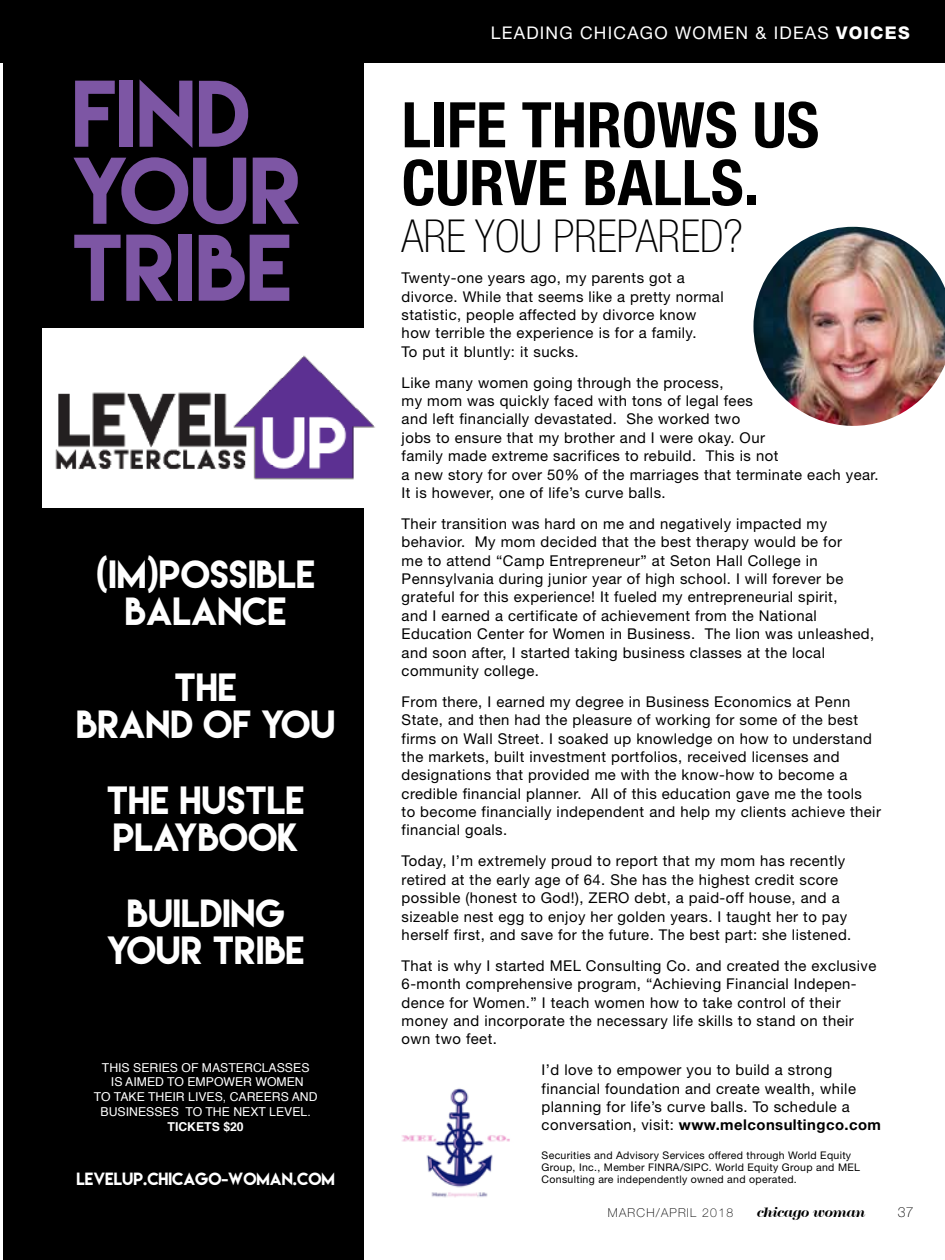
<style>
.page{position:relative;width:945px;height:1260px;background:#fff}
.page>*{position:absolute;margin:0;border:0;box-sizing:border-box;transform-origin:0 0}
.t1{font:84px/77px "Lemon Milk";color:#7d56a4}
.t2{font:700 condensed 63px/57.8px "Helvetica Neue";color:#000}
.t3{font:100 condensed 45.5px "Helvetica Neue";color:#000}
.t4{font:35px/36.8px "Lemon Milk";color:#fff;text-align:center}
.t5{font:17.5px "Helvetica Neue";letter-spacing:.07em;color:#fff}
.t6{font:15.75px "Lemon Milk";color:#fff}
.t7{font:14.88px/18.4px "Helvetica Neue";letter-spacing:.03em;color:#000}
.t8{font:14px "Modern Two Sxtn ITCTT Bold Ita";letter-spacing:-.04em;color:#000}
.t9{font:100 14px "Helvetica Neue";color:#000}
.t10{font:12.25px/14.7px "Helvetica";color:#fff;text-align:center}
.t11{font:100 12.25px "Helvetica Neue";letter-spacing:.1em;color:#000}
.t12{font:700 12.25px "Helvetica";color:#fff}
.t13{font:10.5px/12.2px "Helvetica Neue";letter-spacing:.03em;color:#000}
.s1{font-weight:800}
.s2{font-weight:700}
</style>
<div class="page">
<div style="left:0;top:0;width:945px;height:63px;background:#000"></div>
<div style="left:3px;top:0;width:361px;height:1260px;background:#000"></div>
<div style="left:42px;top:328px;width:371px;height:180px;background:#fff"></div>
<img style="left:55px;top:355px;width:320px;height:125px">
<img style="left:401px;top:1088px;width:109px;height:110px">
<img style="left:753px;top:227px;width:192px;height:199px">
<h1 class="t1" style="left:72px;top:74px;width:232px">FIND<br>YOUR<br>TRIBE</h1>
<h3 class="t4" style="left:96px;top:555px;width:221px">(IM)POSSIBLE<br>BALANCE</h3>
<h3 class="t4" style="left:76px;top:668px;width:261px">THE<br>BRAND OF YOU</h3>
<h3 class="t4" style="left:107px;top:781px;width:199px;text-align:left">THE HUSTLE<br>PLAYBOOK</h3>
<h3 class="t4" style="left:107px;top:894px;width:199px">BUILDING<br>YOUR TRIBE</h3>
<p class="t10" style="left:94px;top:1060px;width:225px">THIS SERIES OF MASTERCLASSES<br>IS AIMED TO EMPOWER WOMEN<br>TO TAKE THEIR LIVES, CAREERS AND<br>BUSINESSES TO THE NEXT LEVEL.</p>
<p class="t12" style="left:168px;top:1116px;width:78px">TICKETS $20</p>
<p class="t6" style="left:77px;top:1168px;width:260px">LEVELUP.CHICAGO-WOMAN.COM</p>
<p class="t5" style="left:491px;top:22px;width:420px">LEADING CHICAGO WOMEN &amp; IDEAS <span class="s1">VOICES</span></p>
<h2 class="t2" style="left:402px;top:95px;width:419px">LIFE THROWS US<br>CURVE BALLS.</h2>
<h3 class="t3" style="left:402px;top:211px;width:343px">ARE YOU PREPARED?</h3>
<p class="t7" style="left:402px;top:269px;width:324px">Twenty-one years ago, my parents got a divorce. While that seems like a pretty normal statistic, people affected by divorce know how terrible the experience is for a family.<br>To put it bluntly: it sucks.</p>
<p class="t7" style="left:402px;top:373px;width:479px">Like many women going through the process,<br>my mom was quickly faced with tons of legal fees<br>and left financially devastated. She worked two<br>jobs to ensure that my brother and I were okay. Our<br>family made extreme sacrifices to rebuild. This is not<br>a new story for over 50% of the marriages that terminate each year.<br>It is however, one of life’s curve balls.</p>
<p class="t7" style="left:402px;top:514px;width:474px">Their transition was hard on me and negatively impacted my behavior. My mom decided that the best therapy would be for<br>me to attend “Camp Entrepreneur” at Seton Hall College in Pennsylvania during junior year of high school. I will forever be grateful for this experience! It fueled my entrepreneurial spirit,<br>and I earned a certificate of achievement from the National Education Center for Women in Business. The lion was unleashed, and soon after, I started taking business classes at the local community college.</p>
<p class="t7" style="left:402px;top:692px;width:481px">From there, I earned my degree in Business Economics at Penn State, and then had the pleasure of working for some of the best firms on Wall Street. I soaked up knowledge on how to understand the markets, built investment portfolios, received licenses and designations that provided me with the know-how to become a credible financial planner. All of this education gave me the tools<br>to become financially independent and help my clients achieve their financial goals.</p>
<p class="t7" style="left:402px;top:852px;width:451px">Today, I’m extremely proud to report that my mom has recently retired at the early age of 64. She has the highest credit score possible (honest to God!), ZERO debt, a paid-off house, and a sizeable nest egg to enjoy her golden years. I taught her to pay herself first, and save for the future. The best part: she listened.</p>
<p class="t7" style="left:402px;top:956px;width:476px">That is why I started MEL Consulting Co. and created the exclusive 6-month comprehensive program, “Achieving Financial Indepen&shy;dence for Women.” I teach women how to take control of their money and incorporate the necessary life skills to stand on their own two feet.</p>
<p class="t7" style="left:542px;top:1061px;width:341px">I’d love to empower you to build a strong financial foundation and create wealth, while planning for life’s curve balls. To schedule a conversation, visit: <span class="s2">www.melconsultingco.com</span></p>
<p class="t13" style="left:542px;top:1149px;width:320px">Securities and Advisory Services offered through World Equity<br>Group, Inc., Member FINRA/SIPC. World Equity Group and MEL<br>Consulting are independently owned and operated.</p>
<p class="t11" style="left:608px;top:1206px;width:127px">MARCH/APRIL 2018</p>
<p class="t8" style="left:757px;top:1205px;width:110px">chicago woman</p>
<p class="t9" style="left:898px;top:1205px;width:17px">37</p>
</div>
